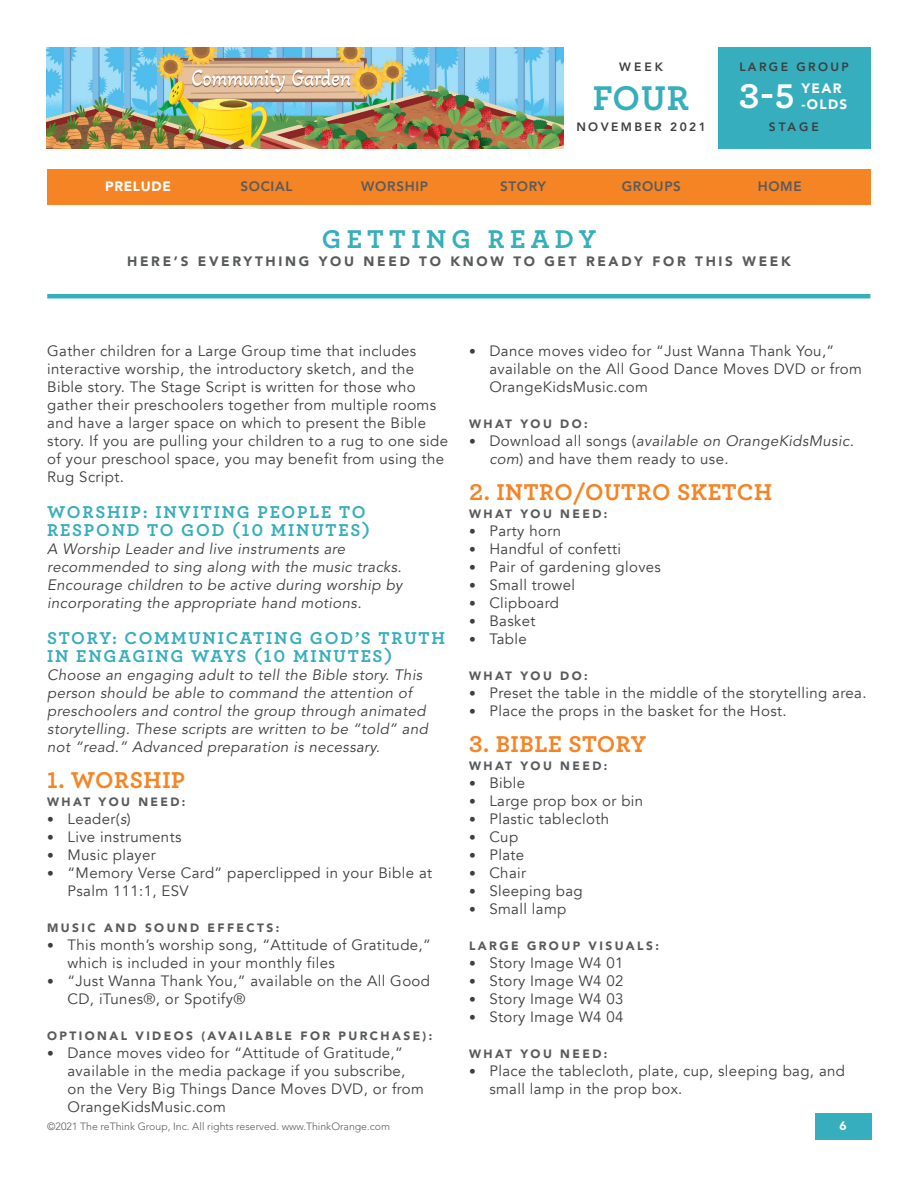
<style>
.page{position:relative;width:918px;height:1188px;background:#fff}
.page>*{position:absolute;margin:0;border:0;box-sizing:border-box;transform-origin:0 0}
.t1{font:700 36px "Archer Pro";color:#36aebd}
.t2{font:700 36px "Archer Pro";color:#fff}
.t3{font:700 27px "Archer Pro";letter-spacing:.2em;color:#36aebd}
.t4{font:700 24px "Archer Pro";letter-spacing:.025em;color:#f58425}
.t5{font:700 18px/18px "Archer Pro";letter-spacing:.1em;color:#36aebd}
.t6{font:15px/18px "Avenir";letter-spacing:.025em;color:#3e3e3f}
.Paragraph_Style_1{font:italic 15px/18px "Avenir LT Std";letter-spacing:.025em;color:#3e3e3f}
.t7{font:900 13.5px "Avenir LT Std";letter-spacing:.2em;color:#585a5c}
.t8{font:800 13.5px "Avenir LT Std";letter-spacing:.05em;color:#585a5c}
.t9{font:900 13.5px/16.2px "Avenir LT Std";letter-spacing:.1em;color:#fff}
.t10{font:900 13.5px "Avenir LT Std";letter-spacing:.05em;color:#fff}
.t11{font:900 12px "Avenir LT Std";letter-spacing:.2em;color:#585a5c}
.t12{font:800 12px "Avenir LT Std";letter-spacing:.2em;color:#3e3e3f}
.t13{font:900 12px "Avenir LT Std";color:#fff}
.t14{font:300 10.5px "Avenir LT Std";color:#585a5c}
.s1{font-size:13.5px}
.s2{font-family:"Avenir LT Std";font-style:italic}
</style>
<div class="page">
<img style="left:46px;top:47px;width:518px;height:102px">
<div style="left:717px;top:47px;width:154px;height:102px;background:#36aebd"></div>
<hr style="left:47px;top:294px;width:823px;height:4px;background:#36aebd">
<div style="left:47px;top:170px;width:824px;height:36px;background:#f58425"></div>
<div style="left:815px;top:1113px;width:57px;height:27px;background:#36aebd"></div>
<p class="t12" style="left:619px;top:59px;width:45px">WEEK</p>
<h1 class="t1" style="left:593px;top:69px;width:98px">FOUR</h1>
<p class="t12" style="left:576px;top:120px;width:131px">NOVEMBER 2021</p>
<p class="t12" style="left:739px;top:59px;width:111px">LARGE GROUP</p>
<h1 class="t2" style="left:739px;top:68px;width:57px">3-5</h1>
<p class="t9" style="left:802px;top:80px;width:47px">YEAR -OLDS</p>
<p class="t12" style="left:769px;top:120px;width:52px">STAGE</p>
<p class="t10" style="left:105px;top:178px;width:67px">PRELUDE</p>
<p class="t8" style="left:240px;top:178px;width:54px">SOCIAL</p>
<p class="t8" style="left:361px;top:178px;width:68px">WORSHIP</p>
<p class="t8" style="left:500px;top:178px;width:47px">STORY</p>
<p class="t8" style="left:622px;top:178px;width:61px">GROUPS</p>
<p class="t8" style="left:758px;top:178px;width:46px">HOME</p>
<h2 class="t3" style="left:322px;top:217px;width:276px">GETTING READY</h2>
<p class="t7" style="left:127px;top:253px;width:665px">HERE’S EVERYTHING YOU NEED TO KNOW TO GET READY FOR THIS WEEK</p>
<p class="t6" style="left:47px;top:342px;width:402px">Gather children for a Large Group time that includes interactive worship, the introductory sketch, and the Bible story. The Stage Script is written for those who gather their preschoolers together from multiple rooms and have a larger space on which to present the Bible story. If you are pulling your children to a rug to one side of your preschool space, you may benefit from using the Rug Script.</p>
<p class="t5" style="left:47px;top:501px;width:324px">WORSHIP: INVITING PEOPLE TO<br>RESPOND TO GOD (10 MINUTES)</p>
<p class="Paragraph_Style_1" style="left:47px;top:540px;width:357px">A Worship Leader and live instruments are recommended to sing along with the music tracks.<br>Encourage children to be active during worship by incorporating the appropriate hand motions.</p>
<p class="t5" style="left:47px;top:627px;width:399px">STORY: COMMUNICATING GOD’S TRUTH<br>IN ENGAGING WAYS (10 MINUTES)</p>
<p class="Paragraph_Style_1" style="left:47px;top:666px;width:382px">Choose an engaging adult to tell the Bible story. This person should be able to command the attention of preschoolers and control the group through animated storytelling. These scripts are written to be “told” and not “read.” Advanced preparation is necessary.</p>
<p class="t4" style="left:47px;top:761px;width:139px">1. WORSHIP</p>
<p class="t11" style="left:47px;top:794px;width:140px">WHAT YOU NEED:</p>
<p class="t6" style="left:47px;top:810px;width:85px"><span class="s1">•</span> Leader(<span class="s2">s</span>)</p>
<p class="t6" style="left:47px;top:828px;width:136px"><span class="s1">•</span> Live instruments</p>
<p class="t6" style="left:47px;top:846px;width:110px"><span class="s1">•</span> Music player</p>
<p class="t6" style="left:68px;top:864px;width:366px;text-indent:-20px"><span class="s1">•</span> “Memory Verse Card” paperclipped in your Bible at<br>Psalm 111:1, ESV</p>
<p class="t11" style="left:47px;top:920px;width:234px">MUSIC AND SOUND EFFECTS:</p>
<p class="t6" style="left:68px;top:936px;width:365px;text-indent:-20px"><span class="s1">•</span> This month’s worship song, “Attitude of Gratitude,” which is included in your monthly files</p>
<p class="t6" style="left:68px;top:972px;width:364px;text-indent:-20px"><span class="s1">•</span> “Just Wanna Thank You,” available on the All Good<br>CD, iTunes®, or Spotify®</p>
<p class="t11" style="left:47px;top:1028px;width:387px">OPTIONAL VIDEOS (AVAILABLE FOR PURCHASE):</p>
<p class="t6" style="left:68px;top:1044px;width:358px;text-indent:-20px"><span class="s1">•</span> Dance moves video for “Attitude of Gratitude,” available in the media package if you subscribe, on the Very Big Things Dance Moves DVD, or from OrangeKidsMusic.com</p>
<p class="t14" style="left:47px;top:1120px;width:344px">©2021 The reThink Group, Inc. All rights reserved. www.ThinkOrange.com</p>
<p class="t6" style="left:489px;top:342px;width:374px;text-indent:-20px"><span class="s1">•</span> Dance moves video for “Just Wanna Thank You,” available on the All Good Dance Moves DVD or from<br>OrangeKidsMusic.com</p>
<p class="t11" style="left:469px;top:416px;width:120px">WHAT YOU DO:</p>
<p class="t6" style="left:489px;top:432px;width:366px;text-indent:-20px"><span class="s1">•</span> Download all songs (<span class="s2">available on OrangeKidsMusic. com</span>) and have them ready to use.</p>
<p class="t4" style="left:469px;top:473px;width:305px">2. INTRO/OUTRO SKETCH</p>
<p class="t11" style="left:469px;top:506px;width:140px">WHAT YOU NEED:</p>
<p class="t6" style="left:469px;top:522px;width:94px"><span class="s1">•</span> Party horn</p>
<p class="t6" style="left:469px;top:540px;width:153px"><span class="s1">•</span> Handful of confetti</p>
<p class="t6" style="left:469px;top:558px;width:193px"><span class="s1">•</span> Pair of gardening gloves</p>
<p class="t6" style="left:469px;top:576px;width:108px"><span class="s1">•</span> Small trowel</p>
<p class="t6" style="left:469px;top:594px;width:91px"><span class="s1">•</span> Clipboard</p>
<p class="t6" style="left:469px;top:612px;width:68px"><span class="s1">•</span> Basket</p>
<p class="t6" style="left:469px;top:630px;width:59px"><span class="s1">•</span> Table</p>
<p class="t11" style="left:469px;top:668px;width:120px">WHAT YOU DO:</p>
<p class="t6" style="left:469px;top:684px;width:399px"><span class="s1">•</span> Preset the table in the middle of the storytelling area.</p>
<p class="t6" style="left:469px;top:702px;width:319px"><span class="s1">•</span> Place the props in the basket for the Host.</p>
<p class="t4" style="left:469px;top:725px;width:179px">3. BIBLE STORY</p>
<p class="t11" style="left:469px;top:758px;width:140px">WHAT YOU NEED:</p>
<p class="t6" style="left:469px;top:774px;width:57px"><span class="s1">•</span> Bible</p>
<p class="t6" style="left:469px;top:792px;width:176px"><span class="s1">•</span> Large prop box or bin</p>
<p class="t6" style="left:469px;top:810px;width:141px"><span class="s1">•</span> Plastic tablecloth</p>
<p class="t6" style="left:469px;top:828px;width:51px"><span class="s1">•</span> Cup</p>
<p class="t6" style="left:469px;top:846px;width:57px"><span class="s1">•</span> Plate</p>
<p class="t6" style="left:469px;top:864px;width:59px"><span class="s1">•</span> Chair</p>
<p class="t6" style="left:469px;top:882px;width:115px"><span class="s1">•</span> Sleeping bag</p>
<p class="t6" style="left:469px;top:900px;width:99px"><span class="s1">•</span> Small lamp</p>
<p class="t11" style="left:469px;top:938px;width:191px">LARGE GROUP VISUALS:</p>
<p class="t6" style="left:469px;top:954px;width:156px"><span class="s1">•</span> Story Image W4 01</p>
<p class="t6" style="left:469px;top:972px;width:156px"><span class="s1">•</span> Story Image W4 02</p>
<p class="t6" style="left:469px;top:990px;width:156px"><span class="s1">•</span> Story Image W4 03</p>
<p class="t6" style="left:469px;top:1008px;width:156px"><span class="s1">•</span> Story Image W4 04</p>
<p class="t11" style="left:469px;top:1046px;width:140px">WHAT YOU NEED:</p>
<p class="t6" style="left:489px;top:1062px;width:357px;text-indent:-20px"><span class="s1">•</span> Place the tablecloth, plate, cup, sleeping bag, and small lamp in the prop box.</p>
<p class="t13" style="left:840px;top:1118px;width:9px">6</p>
</div>
